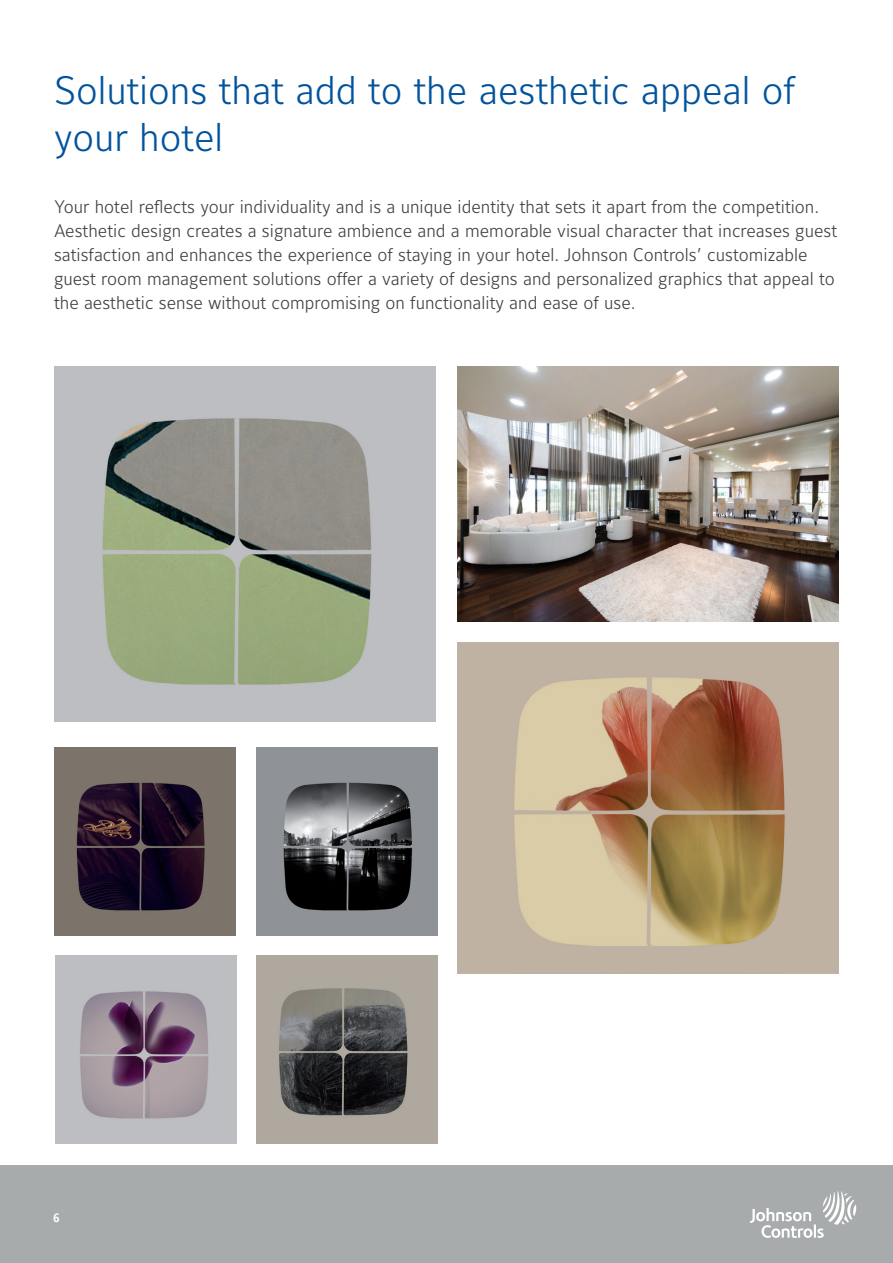
<style>
.page{position:relative;width:893px;height:1263px;background:#fff}
.page>*{position:absolute;margin:0;border:0;box-sizing:border-box;transform-origin:0 0}
.t1{font:39px/46.8px "Maurea Light Tf";color:#01539e}
.t2{font:18px/24px "Maurea Light Tf";color:#3f3f40}
.t3{font:12px "Maurea Bold Tf";color:#fff}
</style>
<div class="page">
<img style="left:256px;top:747px;width:182px;height:188px">
<img style="left:55px;top:955px;width:182px;height:188px">
<img style="left:54px;top:747px;width:181px;height:188px">
<img style="left:256px;top:955px;width:182px;height:188px">
<img style="left:457px;top:642px;width:382px;height:331px">
<img style="left:54px;top:367px;width:382px;height:354px">
<img style="left:457px;top:367px;width:382px;height:254px">
<div style="left:0;top:1165px;width:893px;height:98px;background:#a8abac"></div>
<svg style="left:750px;top:1191px;width:106px;height:47px"></svg>
<h1 class="t1" style="left:54px;top:69px;width:743px">Solutions that add to the aesthetic appeal of your hotel</h1>
<p class="t2" style="left:54px;top:196px;width:785px">Your hotel reflects your individuality and is a unique identity that sets it apart from the competition.<br>Aesthetic design creates a signature ambience and a memorable visual character that increases guest satisfaction and enhances the experience of staying in your hotel. Johnson Controls’ customizable guest room management solutions offer a variety of designs and personalized graphics that appeal to the aesthetic sense without compromising on functionality and ease of use.</p>
<p class="t3" style="left:53px;top:1211px;width:8px">6</p>
</div>
